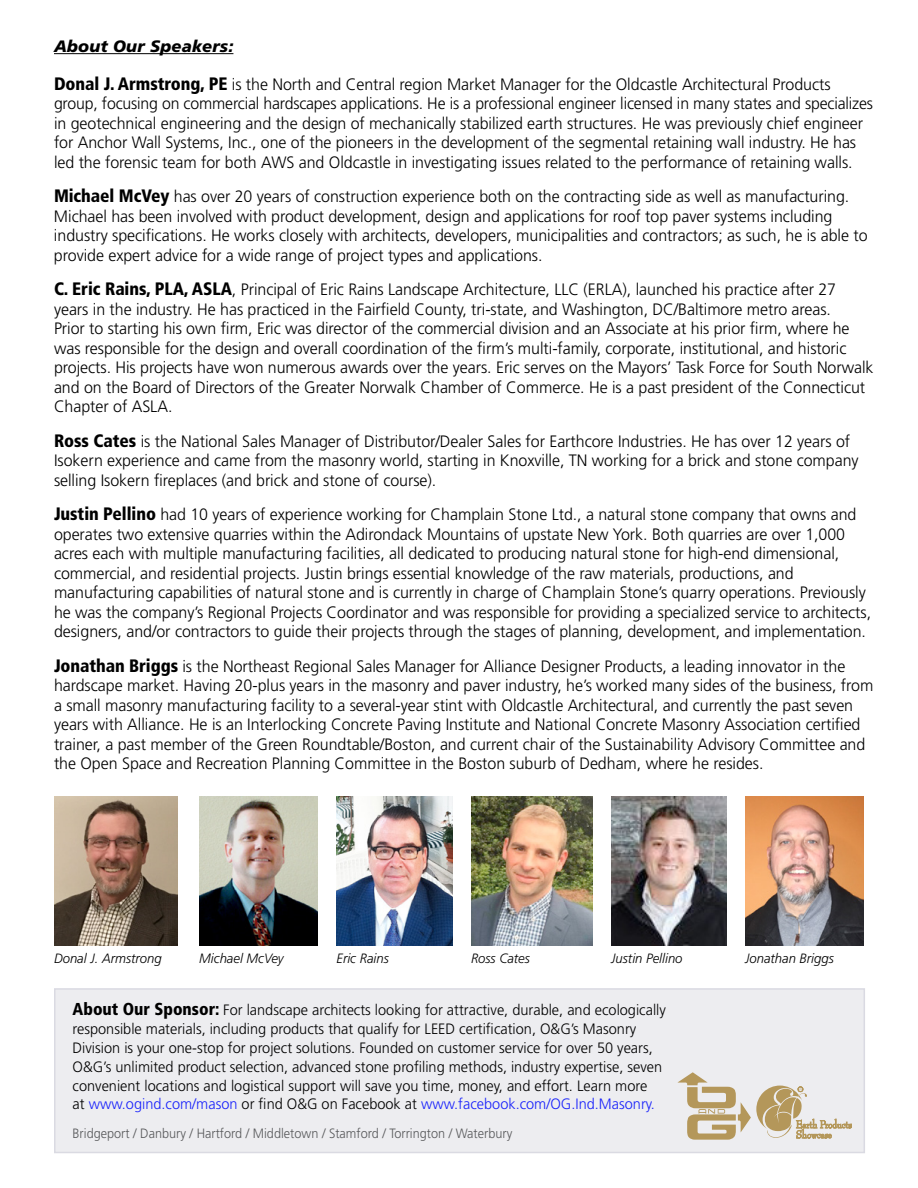
<style>
.page{position:relative;width:918px;height:1188px;background:#fff}
.page>*{position:absolute;margin:0;border:0;box-sizing:border-box;transform-origin:0 0}
.t1{font:300 16.5px/19.5px "Frutiger";letter-spacing:-.005em;color:#000}
.t2{font:italic 900 16.5px "Frutiger";letter-spacing:.01em;color:#000}
.t3{font:300 15px/18.9px "Frutiger";color:#000}
.t4{font:italic 300 13.5px "Frutiger";color:#000}
.t5{font:300 13.5px "Frutiger";color:#58595b;scale:.94 1}
.s1{font-weight:900;font-stretch:condensed;font-size:18px}
.s2{font-weight:900;font-stretch:condensed;font-size:17.25px}
.s3{color:#1922fb}
</style>
<div class="page">
<hr style="left:54px;top:53px;width:179px;height:1px;background:#000">
<img style="left:199px;top:796px;width:118px;height:149px">
<img style="left:336px;top:796px;width:116px;height:149px">
<img style="left:54px;top:796px;width:123px;height:149px">
<img style="left:611px;top:796px;width:115px;height:149px">
<img style="left:745px;top:796px;width:118px;height:149px">
<img style="left:471px;top:796px;width:121px;height:149px">
<div style="left:54px;top:988px;width:811px;height:165px;background:#ededf0;border:2px solid #dadae2"></div>
<svg style="left:678px;top:1072px;width:174px;height:68px"></svg>
<p class="t2" style="left:54px;top:36px;width:181px">About Our Speakers:</p>
<p class="t1" style="left:54px;top:74px;width:821px"><span class="s1">Donal J. Armstrong, PE</span> is the North and Central region Market Manager for the Oldcastle Architectural Products group, focusing on commercial hardscapes applications. He is a professional engineer licensed in many states and specializes in geotechnical engineering and the design of mechanically stabilized earth structures. He was previously chief engineer for Anchor Wall Systems, Inc., one of the pioneers in the development of the segmental retaining wall industry. He has led the forensic team for both AWS and Oldcastle in investigating issues related to the performance of retaining walls.</p>
<p class="t1" style="left:54px;top:187px;width:815px"><span class="s1">Michael McVey</span> has over 20 years of construction experience both on the contracting side as well as manufacturing.<br>Michael has been involved with product development, design and applications for roof top paver systems including industry specifications. He works closely with architects, developers, municipalities and contractors; as such, he is able to provide expert advice for a wide range of project types and applications.</p>
<p class="t1" style="left:54px;top:280px;width:821px"><span class="s1">C. Eric Rains, PLA, ASLA</span>, Principal of Eric Rains Landscape Architecture, LLC (ERLA), launched his practice after 27 years in the industry. He has practiced in the Fairfield County, tri-state, and Washington, DC/Baltimore metro areas.<br>Prior to starting his own firm, Eric was director of the commercial division and an Associate at his prior firm, where he was responsible for the design and overall coordination of the firm’s multi-family, corporate, institutional, and historic projects. His projects have won numerous awards over the years. Eric serves on the Mayors’ Task Force for South Norwalk and on the Board of Directors of the Greater Norwalk Chamber of Commerce. He is a past president of the Connecticut Chapter of ASLA.</p>
<p class="t1" style="left:54px;top:431px;width:806px"><span class="s1">Ross Cates</span> is the National Sales Manager of Distributor/Dealer Sales for Earthcore Industries. He has over 12 years of<br>Isokern experience and came from the masonry world, starting in Knoxville, TN working for a brick and stone company selling Isokern fireplaces (and brick and stone of course).</p>
<p class="t1" style="left:54px;top:505px;width:819px"><span class="s1">Justin Pellino</span> had 10 years of experience working for Champlain Stone Ltd., a natural stone company that owns and operates two extensive quarries within the Adirondack Mountains of upstate New York. Both quarries are over 1,000 acres each with multiple manufacturing facilities, all dedicated to producing natural stone for high-end dimensional, commercial, and residential projects. Justin brings essential knowledge of the raw materials, productions, and manufacturing capabilities of natural stone and is currently in charge of Champlain Stone’s quarry operations. Previously he was the company’s Regional Projects Coordinator and was responsible for providing a specialized service to architects, designers, and/or contractors to guide their projects through the stages of planning, development, and implementation.</p>
<p class="t1" style="left:54px;top:656px;width:821px"><span class="s1">Jonathan Briggs</span> is the Northeast Regional Sales Manager for Alliance Designer Products, a leading innovator in the hardscape market. Having 20-plus years in the masonry and paver industry, he’s worked many sides of the business, from a small masonry manufacturing facility to a several-year stint with Oldcastle Architectural, and currently the past seven years with Alliance. He is an Interlocking Concrete Paving Institute and National Concrete Masonry Association certified trainer, a past member of the Green Roundtable/Boston, and current chair of the Sustainability Advisory Committee and the Open Space and Recreation Planning Committee in the Boston suburb of Dedham, where he resides.</p>
<p class="t4" style="left:54px;top:951px;width:109px">Donal J. Armstrong</p>
<p class="t4" style="left:199px;top:951px;width:86px">Michael McVey</p>
<p class="t4" style="left:336px;top:951px;width:54px">Eric Rains</p>
<p class="t4" style="left:471px;top:951px;width:60px">Ross Cates</p>
<p class="t4" style="left:611px;top:951px;width:73px">Justin Pellino</p>
<p class="t4" style="left:745px;top:951px;width:90px">Jonathan Briggs</p>
<p class="t3" style="left:73px;top:1000px;width:595px"><span class="s2">About Our Sponsor:</span> For landscape architects looking for attractive, durable, and ecologically responsible materials, including products that qualify for LEED certification, O&amp;G’s Masonry Division is your one-stop for project solutions. Founded on customer service for over 50 years, O&amp;G’s unlimited product selection, advanced stone profiling methods, industry expertise, seven convenient locations and logistical support will save you time, money, and effort. Learn more<br>at <span class="s3">www.ogind.com/mason</span> or find O&amp;G on Facebook at <span class="s3">www.facebook.com/OG.Ind.Masonry.</span></p>
<p class="t5" style="left:73px;top:1125px;width:469px">Bridgeport / Danbury / Hartford / Middletown / Stamford / Torrington / Waterbury</p>
</div>
